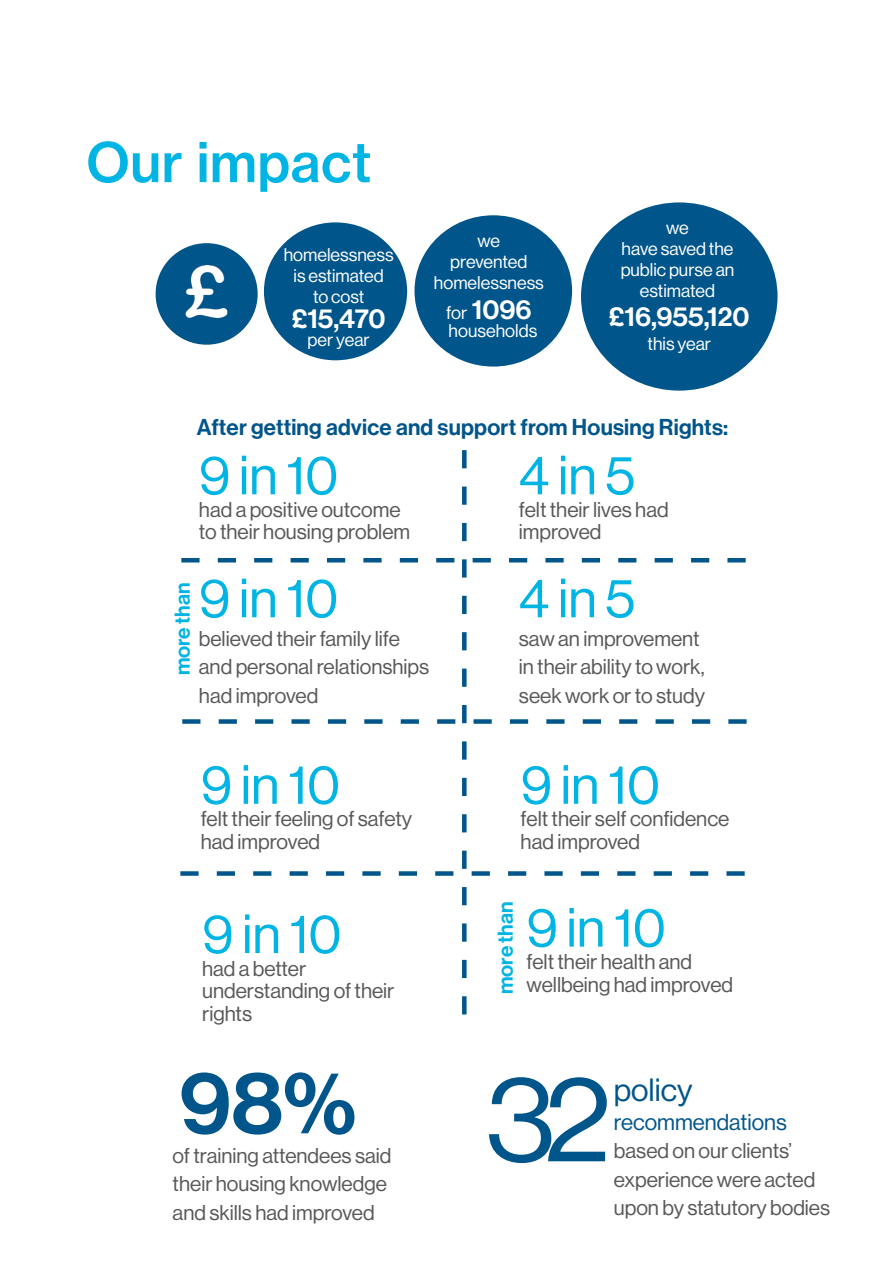
<style>
.page{position:relative;width:893px;height:1263px;background:#fff}
.page>*{position:absolute;margin:0;border:0;box-sizing:border-box;transform-origin:0 0}
.Sub_title{font:120px "Haas Grot Disp 55 Roman";color:#00558b}
.Sub_title-2{font:500 87px "Haas Grot Disp 65";color:#00558b}
.t1{font:54px "Haas Grot Disp 55 Roman";color:#00b4e3}
.Title_main{font:54px "N Haas Grotesk TX Std 65 Md";color:#00b4e3}
.t2{font:31.5px "Haas Grot Disp 55 Roman";color:#00558b}
.InfoG_stat{font:500 27px "Haas Grot Disp 65";color:#fff}
.Sub_title-3{font:500 22.5px "Haas Grot Disp 65";letter-spacing:.01em;color:#00558b}
.t3{font:22.5px "Haas Grot Disp 55 Roman";color:#00558b}
.t4{font:21px/22.5px "Haas Grot Disp 55 Roman";color:#57585a}
.Sub_title-4{font:500 21px "Haas Grot Disp 65";color:#00b4e3}
.InfoG_Desc{font:18px/21px "Haas Grot Disp 55 Roman";color:#fff;text-align:center}
.InfoG_desc_White{font:18px "Haas Grot Disp 55 Roman";color:#fff}
.s1{font-family:"Haas Grot Disp 55 Roman";font-weight:400;font-size:18px}
</style>
<div class="page">
<div style="left:264px;top:222px;width:143px;height:138px;background:#00558b;border-radius:50%"></div>
<div style="left:414px;top:215px;width:158px;height:152px;background:#00558b;border-radius:50%"></div>
<div style="left:581px;top:202px;width:196px;height:189px;background:#00558b;border-radius:50%"></div>
<div style="left:156px;top:243px;width:102px;height:102px;background:#00558b;border-radius:50%"></div>
<img style="left:185px;top:266px;width:43px;height:52px">
<svg style="left:180px;top:450px;width:567px;height:564px"></svg>
<p class="Title_main" style="left:86px;top:129px;width:287px">Our impact</p>
<p class="InfoG_Desc" style="left:284px;top:244px;width:111px">homelessness is estimated</p>
<p class="InfoG_Desc" style="left:313px;top:286px;width:53px">to cost</p>
<p class="InfoG_stat" style="left:292px;top:303px;width:95px">£15,470</p>
<p class="InfoG_desc_White" style="left:308px;top:330px;width:64px">per year</p>
<p class="InfoG_Desc" style="left:478px;top:230px;width:24px">we</p>
<p class="InfoG_Desc" style="left:450px;top:251px;width:79px">prevented</p>
<p class="InfoG_Desc" style="left:434px;top:272px;width:111px">homelessness</p>
<p class="InfoG_stat" style="left:446px;top:293px;width:87px"><span class="s1">for</span> 1096</p>
<p class="InfoG_Desc" style="left:449px;top:321px;width:90px">households</p>
<p class="InfoG_Desc" style="left:666px;top:217px;width:24px">we</p>
<p class="InfoG_Desc" style="left:621px;top:238px;width:115px">have saved the public purse an estimated</p>
<p class="InfoG_stat" style="left:609px;top:300px;width:142px">£16,955,120</p>
<p class="InfoG_Desc" style="left:647px;top:333px;width:65px">this year</p>
<p class="Sub_title-3" style="left:197px;top:414px;width:533px">After getting advice and support from Housing Rights:</p>
<p class="t1" style="left:199px;top:445px;width:141px">9 in 10</p>
<p class="t4" style="left:199px;top:498px;width:213px">had a positive outcome to their housing problem</p>
<p class="Sub_title-4" style="left:170px;top:675px;width:94px;rotate:-90deg">more than</p>
<p class="t1" style="left:199px;top:568px;width:141px">9 in 10</p>
<p class="t4" style="left:199px;top:624px;width:232px;line-height:28.5px">believed their family life and personal relationships had improved</p>
<p class="t1" style="left:201px;top:754px;width:141px">9 in 10</p>
<p class="t4" style="left:201px;top:808px;width:213px">felt their feeling of safety had improved</p>
<p class="t1" style="left:202px;top:903px;width:141px">9 in 10</p>
<p class="t4" style="left:202px;top:957px;width:194px">had a better understanding of their rights</p>
<p class="Sub_title-2" style="left:179px;top:1052px;width:178px">98%</p>
<p class="t4" style="left:173px;top:1141px;width:220px;line-height:28.5px">of training attendees said their housing knowledge</p>
<p class="t4" style="left:173px;top:1201px;width:204px">and skills had improved</p>
<p class="t1" style="left:519px;top:445px;width:118px">4 in 5</p>
<p class="t4" style="left:519px;top:498px;width:151px">felt their lives had improved</p>
<p class="t1" style="left:519px;top:568px;width:118px">4 in 5</p>
<p class="t4" style="left:519px;top:624px;width:188px;line-height:28.5px">saw an improvement in their ability to work, seek work or to study</p>
<p class="t1" style="left:521px;top:754px;width:141px">9 in 10</p>
<p class="t4" style="left:521px;top:808px;width:210px">felt their self confidence had improved</p>
<p class="Sub_title-4" style="left:493px;top:994px;width:94px;rotate:-90deg">more than</p>
<p class="t1" style="left:526px;top:897px;width:141px">9 in 10</p>
<p class="t4" style="left:526px;top:951px;width:208px">felt their health and wellbeing had improved</p>
<p class="Sub_title" style="left:487px;top:1051px;width:126px">32</p>
<p class="t2" style="left:614px;top:1072px;width:80px">policy</p>
<p class="t3" style="left:614px;top:1109px;width:174px">recommendations</p>
<p class="t4" style="left:614px;top:1137px;width:218px;line-height:28.5px">based on our clients’ experience were acted upon by statutory bodies</p>
</div>
